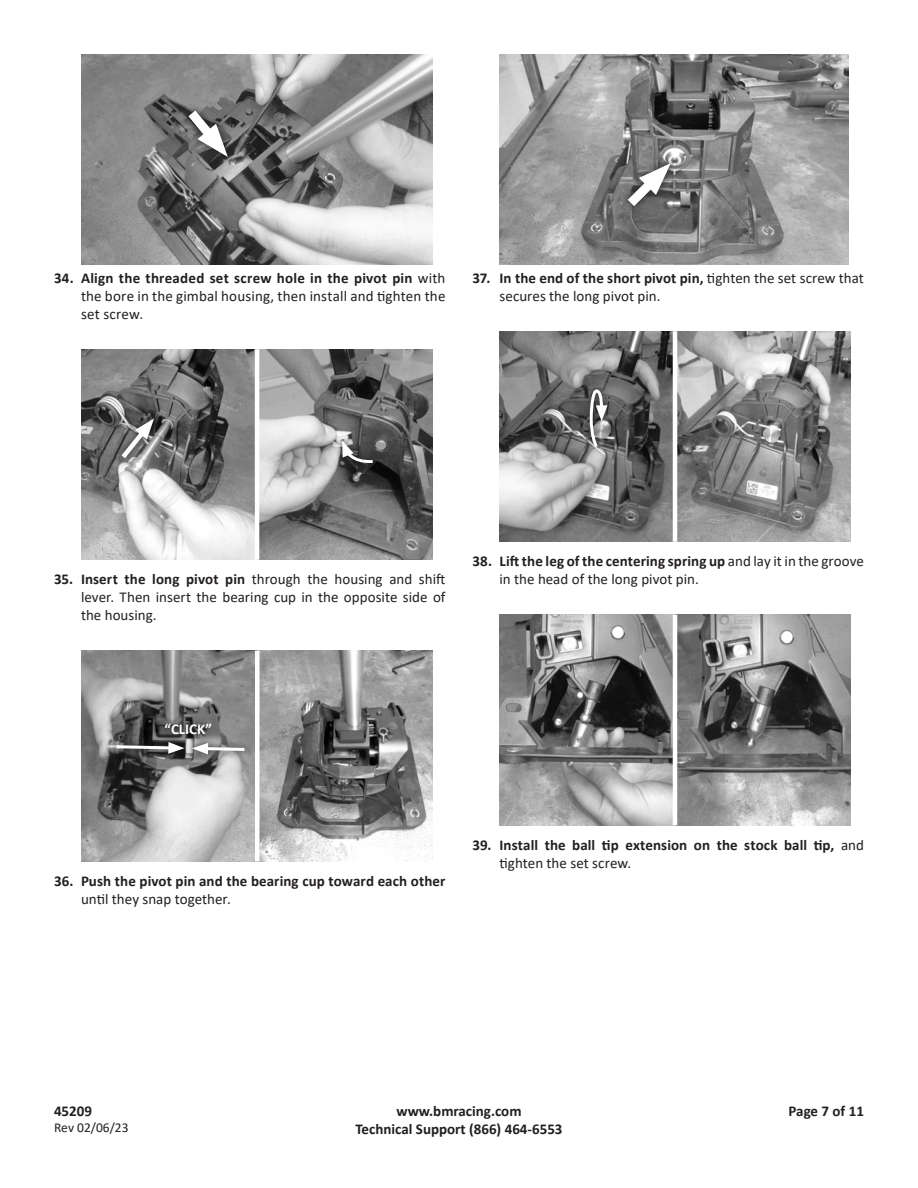
<style>
.page{position:relative;width:918px;height:1188px;background:#fff}
.page>*{position:absolute;margin:0;border:0;box-sizing:border-box;transform-origin:0 0}
.t1{font:15px/18px "Calibri";letter-spacing:.005em;color:#231f20;text-align:justify}
.t2{font:700 15px/18px "Calibri";letter-spacing:.005em;color:#231f20}
.Label_PHOTO{font:700 15px "Calibri";color:#fff}
.t3{font:13.5px "Calibri";color:#231f20}
.s1{font-weight:700}
.s2{font-weight:400}
</style>
<div class="page">
<img style="left:500px;top:615px;width:350px;height:210px">
<hr style="left:673px;top:615px;width:4px;height:210px;background:#fff">
<img style="left:82px;top:54px;width:351px;height:211px">
<svg style="left:181px;top:103px;width:54px;height:61px"></svg>
<svg style="left:179px;top:101px;width:49px;height:56px"></svg>
<img style="left:82px;top:349px;width:351px;height:211px">
<hr style="left:255px;top:349px;width:4px;height:211px;background:#fff">
<svg style="left:114px;top:411px;width:267px;height:60px;background:#878787"></svg>
<svg style="left:117px;top:419px;width:37px;height:44px"></svg>
<svg style="left:342px;top:440px;width:34px;height:24px"></svg>
<img style="left:82px;top:651px;width:351px;height:210px">
<div style="left:255px;top:651px;width:5px;height:210px;background:#fff"></div>
<svg style="left:109px;top:716px;width:143px;height:46px;background:#656565"></svg>
<svg style="left:192px;top:743px;width:55px;height:12px"></svg>
<svg style="left:114px;top:742px;width:70px;height:12px"></svg>
<img style="left:500px;top:54px;width:349px;height:211px">
<svg style="left:621px;top:156px;width:57px;height:57px"></svg>
<svg style="left:618px;top:163px;width:53px;height:53px"></svg>
<img style="left:500px;top:331px;width:350px;height:211px">
<hr style="left:673px;top:331px;width:4px;height:211px;background:#fff">
<svg style="left:581px;top:382px;width:34px;height:73px"></svg>
<svg style="left:588px;top:388px;width:20px;height:63px"></svg>
<p class="t1" style="left:81px;top:268px;width:366px;text-indent:-27px"><span class="s1">34. Align the threaded set screw hole in the pivot pin</span> with the bore in the gimbal housing, then install and tighten the set screw.</p>
<p class="t1" style="left:500px;top:268px;width:366px;text-indent:-27px"><span class="s1">37. In the end of the short pivot pin,</span> tighten the set screw that secures the long pivot pin.</p>
<p class="t1" style="left:81px;top:570px;width:366px;text-indent:-27px"><span class="s1">35. Insert the long pivot pin</span> through the housing and shift lever. Then insert the bearing cup in the opposite side of the housing.</p>
<p class="t1" style="left:500px;top:552px;width:366px;text-indent:-27px"><span class="s1">38. Lift the leg of the centering spring up</span> and lay it in the groove in the head of the long pivot pin.</p>
<p class="Label_PHOTO" style="left:165px;top:719px;width:49px">“CLICK”</p>
<p class="t2" style="left:81px;top:871px;width:366px;text-indent:-27px">36. Push the pivot pin and the bearing cup toward each other <span class="s2">until they snap together.</span></p>
<p class="t2" style="left:500px;top:835px;width:366px;text-indent:-27px">39. Install the ball tip extension on the stock ball tip, <span class="s2">and tighten the set screw.</span></p>
<p class="t2" style="left:54px;top:1102px;width:40px">45209</p>
<p class="t3" style="left:54px;top:1118px;width:76px">Rev 02/06/23</p>
<p class="t2" style="left:396px;top:1102px;width:127px">www.bmracing.com</p>
<p class="t2" style="left:789px;top:1102px;width:77px">Page 7 of 11</p>
<p class="t2" style="left:356px;top:1120px;width:209px">Technical Support (866) 464-6553</p>
</div>
